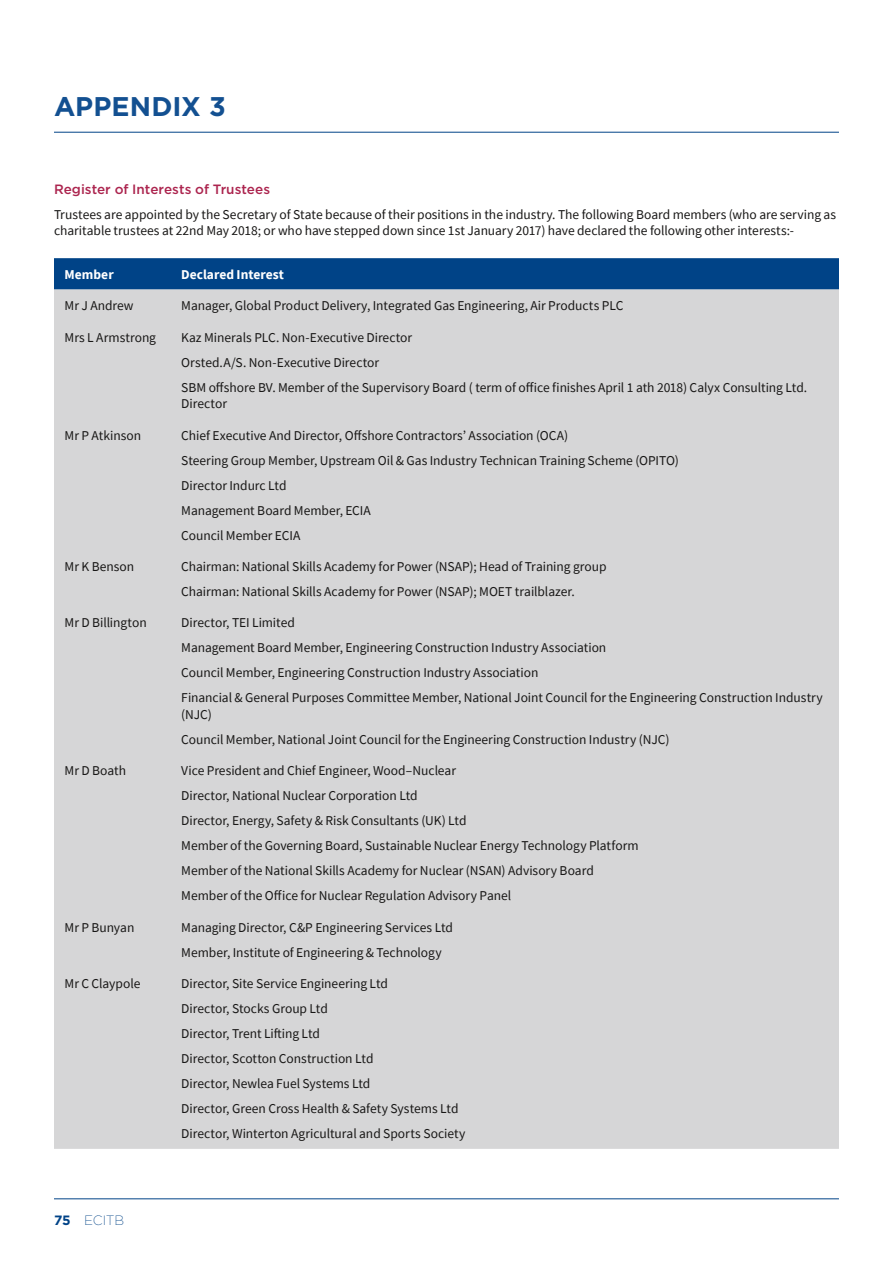
<style>
.page{position:relative;width:893px;height:1263px;background:#fff}
.page>*{position:absolute;margin:0;border:0;box-sizing:border-box;transform-origin:0 0}
.Heading_1{font:700 27px "Gotham";color:#135091}
.Table_Text{font:13.5px/16.5px "Source Sans Pro";letter-spacing:-.005em;color:#181716}
.Body_Text{font:13.5px/16.5px "Source Sans Pro";letter-spacing:-.005em;color:#181716}
.Heading_2{font:500 13.5px "Gotham";color:#ac254f}
.Table_Head{font:700 13.5px "Source Sans Pro";color:#fff}
.t1{font:200 13.5px "Gotham";color:#004387}
.s1{font-weight:700}
</style>
<div class="page">
<hr style="left:54px;top:132px;width:785px;height:1px;background:#004387">
<hr style="left:54px;top:1198px;width:785px;height:1px;background:#004387">
<div style="left:54px;top:258px;width:785px;height:32px;background:#004387"></div>
<div style="left:54px;top:290px;width:785px;height:859px;background:#d6d6d7"></div>
<h1 class="Heading_1" style="left:54px;top:88px;width:173px">APPENDIX 3</h1>
<h2 class="Heading_2" style="left:54px;top:180px;width:218px">Register of Interests of Trustees</h2>
<p class="Body_Text" style="left:54px;top:206px;width:783px">Trustees are appointed by the Secretary of State because of their positions in the industry. The following Board members (who are serving as charitable trustees at 22nd May 2018; or who have stepped down since 1st January 2017) have declared the following other interests:-</p>
<p class="Table_Head" style="left:65px;top:265px;width:51px">Member</p>
<p class="Table_Head" style="left:181px;top:265px;width:104px">Declared Interest</p>
<p class="Table_Text" style="left:65px;top:297px;width:70px">Mr J Andrew</p>
<p class="Table_Text" style="left:181px;top:297px;width:444px">Manager, Global Product Delivery, Integrated Gas Engineering, Air Products PLC</p>
<p class="Table_Text" style="left:65px;top:329px;width:93px">Mrs L Armstrong</p>
<p class="Table_Text" style="left:181px;top:329px;width:232px">Kaz Minerals PLC. Non-Executive Director</p>
<p class="Table_Text" style="left:181px;top:354px;width:199px">Orsted.A/S. Non-Executive Director</p>
<p class="Table_Text" style="left:181px;top:379px;width:627px">SBM offshore BV. Member of the Supervisory Board ( term of office finishes April 1 ath 2018) Calyx Consulting Ltd.<br>Director</p>
<p class="Table_Text" style="left:65px;top:427px;width:78px">Mr P Atkinson</p>
<p class="Table_Text" style="left:181px;top:427px;width:389px">Chief Executive And Director, Offshore Contractors’ Association (OCA)</p>
<p class="Table_Text" style="left:181px;top:452px;width:499px">Steering Group Member, Upstream Oil &amp; Gas Industry Technican Training Scheme (OPITO)</p>
<p class="Table_Text" style="left:181px;top:477px;width:107px">Director Indurc Ltd</p>
<p class="Table_Text" style="left:181px;top:502px;width:191px">Management Board Member, ECIA</p>
<p class="Table_Text" style="left:181px;top:527px;width:121px">Council Member ECIA</p>
<p class="Table_Text" style="left:65px;top:558px;width:71px">Mr K Benson</p>
<p class="Table_Text" style="left:181px;top:558px;width:427px">Chairman: National Skills Academy for Power (NSAP); Head of Training group</p>
<p class="Table_Text" style="left:181px;top:583px;width:395px">Chairman: National Skills Academy for Power (NSAP); MOET trailblazer.</p>
<p class="Table_Text" style="left:65px;top:615px;width:84px">Mr D Billington</p>
<p class="Table_Text" style="left:181px;top:615px;width:115px">Director, TEI Limited</p>
<p class="Table_Text" style="left:181px;top:640px;width:427px">Management Board Member, Engineering Construction Industry Association</p>
<p class="Table_Text" style="left:181px;top:665px;width:359px">Council Member, Engineering Construction Industry Association</p>
<p class="Table_Text" style="left:181px;top:690px;width:643px">Financial &amp; General Purposes Committee Member, National Joint Council for the Engineering Construction Industry (NJC)</p>
<p class="Table_Text" style="left:181px;top:731px;width:490px">Council Member, National Joint Council for the Engineering Construction Industry (NJC)</p>
<p class="Table_Text" style="left:65px;top:762px;width:63px">Mr D Boath</p>
<p class="Table_Text" style="left:181px;top:762px;width:276px">Vice President and Chief Engineer, Wood–Nuclear</p>
<p class="Table_Text" style="left:181px;top:787px;width:238px">Director, National Nuclear Corporation Ltd</p>
<p class="Table_Text" style="left:181px;top:812px;width:287px">Director, Energy, Safety &amp; Risk Consultants (UK) Ltd</p>
<p class="Table_Text" style="left:181px;top:837px;width:459px">Member of the Governing Board, Sustainable Nuclear Energy Technology Platform</p>
<p class="Table_Text" style="left:181px;top:862px;width:414px">Member of the National Skills Academy for Nuclear (NSAN) Advisory Board</p>
<p class="Table_Text" style="left:181px;top:887px;width:332px">Member of the Office for Nuclear Regulation Advisory Panel</p>
<p class="Table_Text" style="left:65px;top:919px;width:71px">Mr P Bunyan</p>
<p class="Table_Text" style="left:181px;top:919px;width:273px">Managing Director, C&amp;P Engineering Services Ltd</p>
<p class="Table_Text" style="left:181px;top:944px;width:262px">Member, Institute of Engineering &amp; Technology</p>
<p class="Table_Text" style="left:65px;top:975px;width:77px">Mr C Claypole</p>
<p class="Table_Text" style="left:181px;top:975px;width:208px">Director, Site Service Engineering Ltd</p>
<p class="Table_Text" style="left:181px;top:1000px;width:148px">Director, Stocks Group Ltd</p>
<p class="Table_Text" style="left:181px;top:1025px;width:140px">Director, Trent Lifting Ltd</p>
<p class="Table_Text" style="left:181px;top:1050px;width:194px">Director, Scotton Construction Ltd</p>
<p class="Table_Text" style="left:181px;top:1075px;width:191px">Director, Newlea Fuel Systems Ltd</p>
<p class="Table_Text" style="left:181px;top:1100px;width:279px">Director, Green Cross Health &amp; Safety Systems Ltd</p>
<p class="Table_Text" style="left:181px;top:1125px;width:286px">Director, Winterton Agricultural and Sports Society</p>
<p class="t1" style="left:54px;top:1211px;width:72px"><span class="s1">75</span> ECITB</p>
</div>
